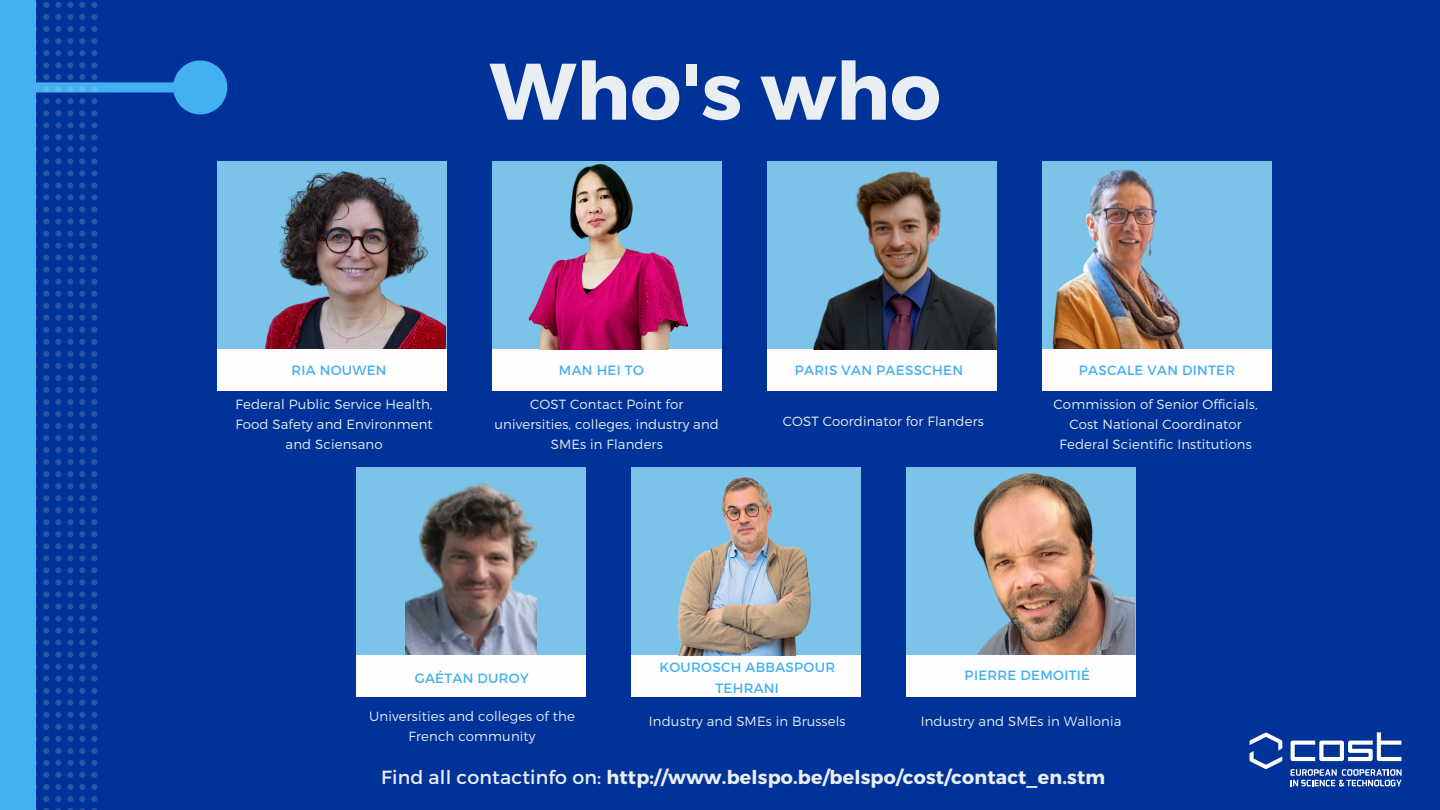
<style>
.page{position:relative;width:1440px;height:810px;background:#039}
.page>*{position:absolute;margin:0;border:0;box-sizing:border-box;transform-origin:0 0}
.t1{font:700 80px "Montserrat";color:#e8eef1}
.t2{font:700 19px "Montserrat";letter-spacing:.01em;color:#e8eef1}
.t3{font:13.5px/20.2px "Montserrat";letter-spacing:.025em;color:#43b0f1;text-align:center}
.t4{font:300 13.3px/19.8px "Montserrat";letter-spacing:.01em;color:#e8eef1;text-align:center}
.s1{font-weight:400}
</style>
<div class="page">
<svg style="left:174px;top:60px;width:53px;height:54px"></svg>
<img style="left:36px;top:2px;width:66px;height:808px">
<div style="left:0;top:0;width:36px;height:810px;background:#43b0f1"></div>
<div style="left:217px;top:162px;width:229px;height:229px;background:#7bc3e9"></div>
<div style="left:217px;top:349px;width:229px;height:42px;background:#fffeff"></div>
<img style="left:261px;top:161px;width:185px;height:188px">
<div style="left:767px;top:162px;width:229px;height:229px;background:#7bc3e9"></div>
<div style="left:767px;top:349px;width:229px;height:42px;background:#fffeff"></div>
<div style="left:1042px;top:162px;width:230px;height:229px;background:#7bc3e9"></div>
<div style="left:1042px;top:349px;width:230px;height:42px;background:#fffeff"></div>
<div style="left:492px;top:162px;width:229px;height:229px;background:#7bc3e9"></div>
<div style="left:492px;top:349px;width:229px;height:42px;background:#fffeff"></div>
<div style="left:356px;top:468px;width:229px;height:229px;background:#7bc3e9"></div>
<div style="left:356px;top:655px;width:229px;height:42px;background:#fffeff"></div>
<div style="left:631px;top:655px;width:229px;height:42px;background:#fffeff"></div>
<div style="left:907px;top:468px;width:229px;height:229px;background:#7bc3e9"></div>
<div style="left:907px;top:655px;width:229px;height:42px;background:#fffeff"></div>
<img style="left:813px;top:162px;width:184px;height:187px">
<img style="left:1042px;top:161px;width:156px;height:188px">
<img style="left:973px;top:473px;width:161px;height:182px">
<svg style="left:1291px;top:769px;width:111px;height:17px"></svg>
<svg style="left:1291px;top:732px;width:110px;height:29px"></svg>
<svg style="left:1250px;top:733px;width:32px;height:36px"></svg>
<img style="left:528px;top:163px;width:161px;height:186px">
<img style="left:631px;top:468px;width:229px;height:187px">
<img style="left:406px;top:482px;width:130px;height:173px">
<p class="t1" style="left:490px;top:39px;width:453px">Who's who</p>
<h3 class="t3" style="left:291px;top:360px;width:97px">RIA NOUWEN</h3>
<h3 class="t4" style="left:235px;top:394px;width:199px">Federal Public Service Health,<br>Food Safety and Environment and Sciensano</h3>
<p class="t3" style="left:559px;top:360px;width:86px">MAN HEI TO</p>
<p class="t4" style="left:495px;top:394px;width:226px">COST Contact Point for universities, colleges, industry and<br>SMEs in Flanders</p>
<p class="t3" style="left:795px;top:359px;width:170px">PARIS VAN PAESSCHEN</p>
<p class="t4" style="left:783px;top:410px;width:203px">COST Coordinator for Flanders</p>
<p class="t3" style="left:1079px;top:360px;width:158px">PASCALE VAN DINTER</p>
<p class="t4" style="left:1054px;top:394px;width:206px">Commission of Senior Officials,</p>
<p class="t4" style="left:1069px;top:414px;width:174px">Cost National Coordinator</p>
<p class="t4" style="left:1059px;top:434px;width:194px">Federal Scientific Institutions</p>
<h3 class="t3" style="left:415px;top:668px;width:115px">GAÉTAN DUROY</h3>
<h3 class="t3" style="left:659px;top:657px;width:177px">KOUROSCH ABBASPOUR<br>TEHRANI</h3>
<p class="t3" style="left:965px;top:665px;width:127px">PIERRE DEMOITIÉ</p>
<h3 class="t4" style="left:369px;top:706px;width:207px">Universities and colleges of the<br>French community</h3>
<p class="t4" style="left:649px;top:711px;width:198px">Industry and SMEs in Brussels</p>
<p class="t4" style="left:921px;top:711px;width:202px">Industry and SMEs in Wallonia</p>
<p class="t2" style="left:381px;top:765px;width:726px"><span class="s1">Find all contactinfo on:</span> http://www.belspo.be/belspo/cost/contact_en.stm</p>
</div>
